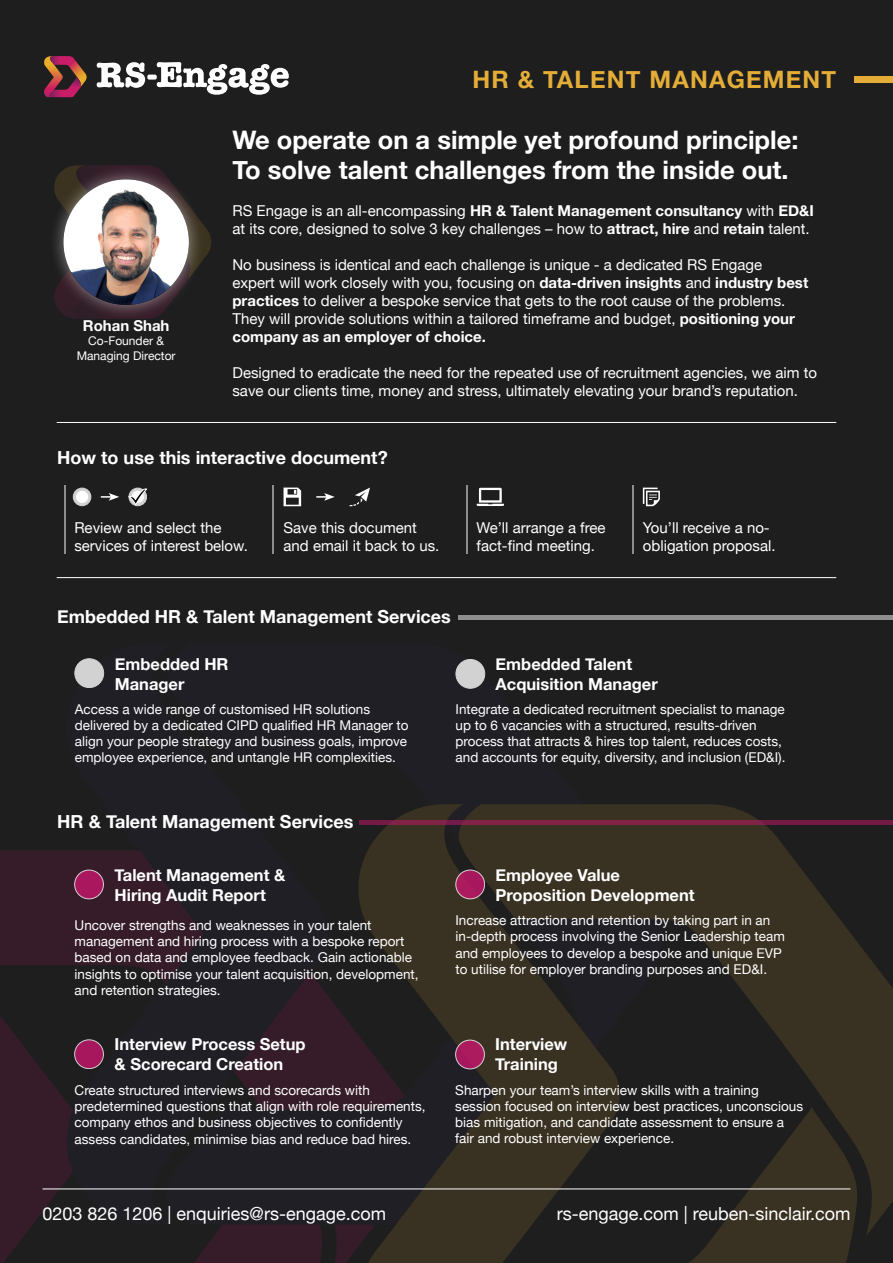
<style>
.page{position:relative;width:893px;height:1263px;background:#1e1e1e}
.page>*{position:absolute;margin:0;border:0;box-sizing:border-box;transform-origin:0 0}
.t1{font:700 25.5px/30.6px "Helvetica Neue";color:#fff}
.t2{font:700 24px "Helvetica Neue";letter-spacing:.05em;color:#e4ad38}
.t3{font:700 18px "Helvetica Neue";color:#fff}
.t4{font:18px "Helvetica Neue";color:#fff}
.t5{font:700 16.5px/19.8px "Helvetica Neue";color:#fff}
.t6{font:15px/18px "Helvetica Neue";color:#fff}
.t7{font:700 15px "Helvetica Neue";color:#fff}
.t8{font:13.5px/16.2px "Helvetica Neue";color:#fff}
.t9{font:12px/14.4px "Helvetica Neue";color:#fff;text-align:center}
.s1{font-weight:700}
</style>
<div class="page">
<svg style="left:0;top:850px;width:357px;height:413px;fill:#351c28"></svg>
<svg style="left:66px;top:658px;width:420px;height:567px"></svg>
<svg style="left:357px;top:804px;width:536px;height:459px;fill:#393121"></svg>
<svg style="left:44px;top:56px;width:43px;height:41px"></svg>
<div style="left:147px;top:75px;width:10px;height:5px;background:#fff;border-radius:2px"></div>
<svg style="left:157px;top:62px;width:132px;height:33px"></svg>
<svg style="left:97px;top:62px;width:48px;height:26px"></svg>
<hr style="left:57px;top:422px;width:779px;height:1px;background:#fff">
<hr style="left:57px;top:577px;width:779px;height:1px;background:#fff">
<hr style="left:43px;top:1188px;width:807px;height:1px;background:#fff">
<div style="left:854px;top:76px;width:39px;height:7px;background:#e4ad38"></div>
<svg style="left:204px;top:226px;width:7px;height:32px"></svg>
<div style="left:48px;top:164px;width:156px;height:156px;background:#fff;opacity:.5"></div>
<img style="left:63px;top:179px;width:126px;height:126px;border-radius:63px">
<svg style="left:101px;top:493px;width:18px;height:8px"></svg>
<svg style="left:317px;top:493px;width:18px;height:8px"></svg>
<svg style="left:284px;top:487px;width:17px;height:19px"></svg>
<svg style="left:350px;top:487px;width:20px;height:19px"></svg>
<svg style="left:477px;top:488px;width:27px;height:18px"></svg>
<hr style="left:458px;top:616px;width:435px;height:4px;background:#8e8e8e">
<svg style="left:360px;top:820px;width:533px;height:5px;background:#7b1f45"></svg>
<hr style="left:64px;top:486px;width:2px;height:68px;background:#fff">
<hr style="left:272px;top:486px;width:2px;height:68px;background:#fff">
<hr style="left:466px;top:486px;width:2px;height:68px;background:#fff">
<hr style="left:632px;top:486px;width:1px;height:68px;background:#fff">
<div style="left:456px;top:659px;width:29px;height:29px;background:#d2d2d3;border-radius:50%"></div>
<div style="left:456px;top:659px;width:29px;height:29px;border:1px solid #fff;border-radius:50%"></div>
<svg style="left:73px;top:488px;width:18px;height:18px"></svg>
<div style="left:73px;top:488px;width:18px;height:18px;border:1px solid #fff;border-radius:50%"></div>
<div style="left:129px;top:488px;width:18px;height:18px;border:1px solid #fff;border-radius:50%"></div>
<div style="left:75px;top:870px;width:28px;height:29px;background:#ab175f;border-radius:50%"></div>
<div style="left:74px;top:870px;width:30px;height:29px;border:1px solid #fff;border-radius:50%"></div>
<svg style="left:456px;top:870px;width:29px;height:29px"></svg>
<div style="left:456px;top:870px;width:29px;height:29px;border:1px solid #fff;border-radius:50%"></div>
<div style="left:75px;top:1040px;width:28px;height:28px;background:#a6175d;border-radius:50%"></div>
<div style="left:74px;top:1040px;width:30px;height:29px;border:1px solid #fff;border-radius:50%"></div>
<svg style="left:456px;top:1040px;width:28px;height:29px"></svg>
<div style="left:455px;top:1040px;width:30px;height:29px;border:1px solid #fff;border-radius:50%"></div>
<svg style="left:643px;top:488px;width:17px;height:18px"></svg>
<div style="left:76px;top:491px;width:12px;height:12px;background:#fff;border-radius:50%"></div>
<svg style="left:129px;top:489px;width:18px;height:17px"></svg>
<div style="left:75px;top:659px;width:29px;height:28px;background:#d2d2d3;border-radius:50%"></div>
<div style="left:75px;top:658px;width:29px;height:30px;border:1px solid #fff;border-radius:50%"></div>
<h2 class="t2" style="left:472px;top:61px;width:365px">HR &amp; TALENT MANAGEMENT</h2>
<p class="t7" style="left:83px;top:314px;width:88px">Rohan Shah</p>
<p class="t9" style="left:77px;top:334px;width:100px">Co-Founder &amp;<br>Managing Director</p>
<h1 class="t1" style="left:232px;top:125px;width:568px">We operate on a simple yet profound principle:<br>To solve talent challenges from the inside out.</h1>
<p class="t6" style="left:232px;top:202px;width:583px">RS Engage is an all-encompassing <span class="s1">HR &amp; Talent Management consultancy</span> with <span class="s1">ED&amp;I </span>at its core, designed to solve 3 key challenges – how to <span class="s1">attract, hire</span> and <span class="s1">retain</span> talent.</p>
<p class="t6" style="left:232px;top:256px;width:577px">No business is identical and each challenge is unique - a dedicated RS Engage expert will work closely with you, focusing on <span class="s1">data-driven insights</span> and <span class="s1">industry best practices</span> to deliver a bespoke service that gets to the root cause of the problems.<br>They will provide solutions within a tailored timeframe and budget, <span class="s1">positioning your company as an employer of choice.</span></p>
<p class="t6" style="left:232px;top:364px;width:586px">Designed to eradicate the need for the repeated use of recruitment agencies, we aim to save our clients time, money and stress, ultimately elevating your brand’s reputation.</p>
<h3 class="t3" style="left:57px;top:443px;width:332px">How to use this interactive document?</h3>
<p class="t6" style="left:74px;top:519px;width:175px">Review and select the services of interest below.</p>
<p class="t6" style="left:284px;top:519px;width:157px">Save this document and email it back to us.</p>
<p class="t6" style="left:477px;top:519px;width:130px">We’ll arrange a free fact-find meeting.</p>
<p class="t6" style="left:643px;top:519px;width:134px">You’ll receive a no&shy;obligation proposal.</p>
<h3 class="t3" style="left:57px;top:603px;width:395px">Embedded HR &amp; Talent Management Services</h3>
<p class="t5" style="left:115px;top:654px;width:115px">Embedded HR<br>Manager</p>
<p class="t8" style="left:75px;top:702px;width:335px">Access a wide range of customised HR solutions delivered by a dedicated CIPD qualified HR Manager to align your people strategy and business goals, improve employee experience, and untangle HR complexities.</p>
<h3 class="t3" style="left:57px;top:807px;width:297px">HR &amp; Talent Management Services</h3>
<p class="t5" style="left:115px;top:866px;width:172px">Talent Management &amp;<br>Hiring Audit Report</p>
<p class="t8" style="left:75px;top:918px;width:345px">Uncover strengths and weaknesses in your talent management and hiring process with a bespoke report based on data and employee feedback. Gain actionable insights to optimise your talent acquisition, development, and retention strategies.</p>
<p class="t5" style="left:115px;top:1035px;width:192px">Interview Process Setup &amp; Scorecard Creation</p>
<p class="t8" style="left:75px;top:1083px;width:352px">Create structured interviews and scorecards with predetermined questions that align with role requirements, company ethos and business objectives to confidently assess candidates, minimise bias and reduce bad hires.</p>
<p class="t5" style="left:496px;top:654px;width:164px">Embedded Talent<br>Acquisition Manager</p>
<p class="t8" style="left:456px;top:702px;width:331px">Integrate a dedicated recruitment specialist to manage up to 6 vacancies with a structured, results-driven process that attracts &amp; hires top talent, reduces costs, and accounts for equity, diversity, and inclusion (ED&amp;I).</p>
<p class="t5" style="left:495px;top:866px;width:201px">Employee Value<br>Proposition Development</p>
<p class="t8" style="left:455px;top:913px;width:331px">Increase attraction and retention by taking part in an in-depth process involving the Senior Leadership team and employees to develop a bespoke and unique EVP to utilise for employer branding purposes and ED&amp;I.</p>
<p class="t5" style="left:495px;top:1035px;width:74px">Interview<br>Training</p>
<p class="t8" style="left:455px;top:1082px;width:349px">Sharpen your team’s interview skills with a training session focused on interview best practices, unconscious bias mitigation, and candidate assessment to ensure a fair and robust interview experience.</p>
<h3 class="t4" style="left:43px;top:1201px;width:345px">0203 826 1206 | enquiries@rs-engage.com</h3>
<h3 class="t4" style="left:557px;top:1201px;width:295px">rs-engage.com | reuben-sinclair.com</h3>
</div>
